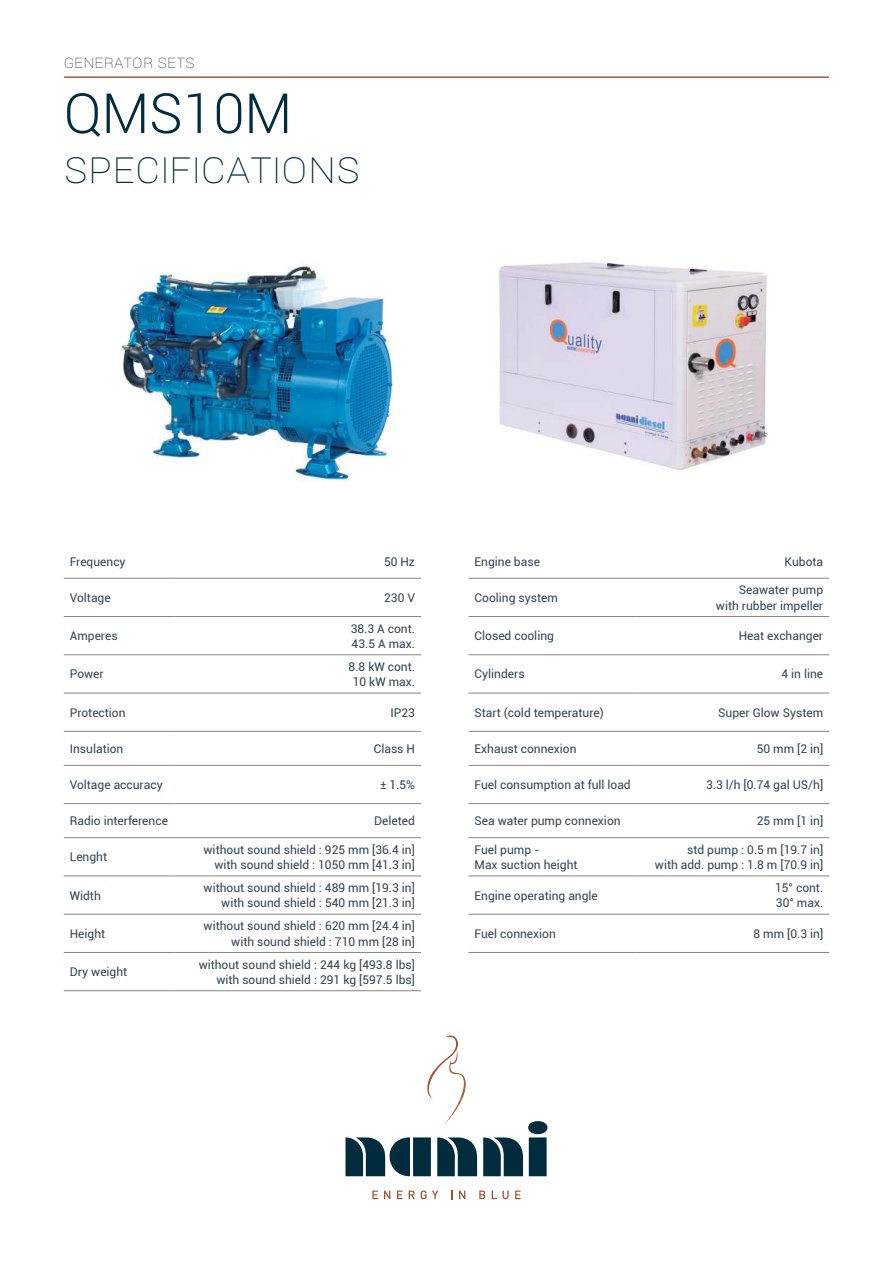
<style>
.page{position:relative;width:893px;height:1263px;background:#fff}
.page>*{position:absolute;margin:0;border:0;box-sizing:border-box;transform-origin:0 0}
.t1{font:300 55.5px "Roboto";color:#002c3d}
.t2{font:100 45px "Roboto";color:#002c3d}
.t3{font:100 18px "Roboto";color:#304554}
.t4{font:12px/15.3px "Roboto";color:#304554;text-align:right}
</style>
<div class="page">
<hr style="left:65px;top:76px;width:763px;height:2px;background:#9b5c41">
<svg style="left:345px;top:1137px;width:86px;height:39px"></svg>
<svg style="left:437px;top:1137px;width:40px;height:39px;background:#254b59"></svg>
<svg style="left:483px;top:1121px;width:65px;height:55px"></svg>
<svg style="left:372px;top:1190px;width:6px;height:9px"></svg>
<svg style="left:384px;top:1190px;width:6px;height:9px"></svg>
<svg style="left:397px;top:1190px;width:5px;height:9px"></svg>
<svg style="left:409px;top:1190px;width:6px;height:9px"></svg>
<svg style="left:421px;top:1190px;width:17px;height:9px"></svg>
<svg style="left:459px;top:1190px;width:6px;height:9px"></svg>
<svg style="left:479px;top:1190px;width:6px;height:9px"></svg>
<svg style="left:492px;top:1190px;width:17px;height:9px"></svg>
<svg style="left:515px;top:1190px;width:6px;height:9px"></svg>
<img style="left:427px;top:1035px;width:39px;height:90px">
<img style="left:499px;top:262px;width:268px;height:208px">
<hr style="left:64px;top:616px;width:110px;height:1px;background:#86858b">
<hr style="left:174px;top:616px;width:247px;height:1px;background:#86858b">
<hr style="left:469px;top:616px;width:168px;height:1px;background:#86858b">
<hr style="left:637px;top:616px;width:192px;height:1px;background:#86858b">
<hr style="left:64px;top:654px;width:110px;height:1px;background:#86858b">
<hr style="left:174px;top:654px;width:247px;height:1px;background:#86858b">
<hr style="left:64px;top:731px;width:110px;height:1px;background:#86858b">
<hr style="left:174px;top:731px;width:247px;height:1px;background:#86858b">
<hr style="left:469px;top:731px;width:168px;height:1px;background:#86858b">
<hr style="left:637px;top:731px;width:192px;height:1px;background:#86858b">
<hr style="left:469px;top:765px;width:168px;height:1px;background:#86858b">
<hr style="left:637px;top:765px;width:192px;height:1px;background:#86858b">
<hr style="left:64px;top:837px;width:110px;height:1px;background:#86858b">
<hr style="left:174px;top:837px;width:247px;height:1px;background:#86858b">
<hr style="left:64px;top:875px;width:110px;height:1px;background:#86858b">
<hr style="left:174px;top:875px;width:247px;height:1px;background:#86858b">
<hr style="left:469px;top:875px;width:168px;height:1px;background:#86858b">
<hr style="left:637px;top:875px;width:192px;height:1px;background:#86858b">
<hr style="left:64px;top:914px;width:110px;height:1px;background:#86858b">
<hr style="left:174px;top:914px;width:247px;height:1px;background:#86858b">
<hr style="left:469px;top:914px;width:168px;height:1px;background:#86858b">
<hr style="left:637px;top:914px;width:192px;height:1px;background:#86858b">
<hr style="left:64px;top:952px;width:110px;height:1px;background:#86858b">
<hr style="left:174px;top:952px;width:247px;height:1px;background:#86858b">
<hr style="left:64px;top:990px;width:110px;height:1px;background:#86858b">
<hr style="left:174px;top:990px;width:247px;height:1px;background:#86858b">
<hr style="left:64px;top:765px;width:110px;height:1px;background:#86858b">
<hr style="left:174px;top:765px;width:247px;height:1px;background:#86858b">
<hr style="left:64px;top:578px;width:110px;height:1px;background:#86858b">
<hr style="left:174px;top:578px;width:247px;height:1px;background:#86858b">
<hr style="left:469px;top:578px;width:168px;height:1px;background:#86858b">
<hr style="left:637px;top:578px;width:192px;height:1px;background:#86858b">
<hr style="left:64px;top:803px;width:110px;height:1px;background:#86858b">
<hr style="left:174px;top:803px;width:247px;height:1px;background:#86858b">
<hr style="left:469px;top:654px;width:168px;height:1px;background:#86858b">
<hr style="left:637px;top:654px;width:192px;height:1px;background:#86858b">
<hr style="left:64px;top:693px;width:110px;height:1px;background:#86858b">
<hr style="left:174px;top:693px;width:247px;height:1px;background:#86858b">
<hr style="left:469px;top:693px;width:168px;height:1px;background:#86858b">
<hr style="left:637px;top:693px;width:192px;height:1px;background:#86858b">
<hr style="left:469px;top:803px;width:168px;height:1px;background:#86858b">
<hr style="left:637px;top:803px;width:192px;height:1px;background:#86858b">
<hr style="left:469px;top:837px;width:168px;height:1px;background:#86858b">
<hr style="left:637px;top:837px;width:192px;height:1px;background:#86858b">
<hr style="left:469px;top:952px;width:168px;height:1px;background:#86858b">
<hr style="left:637px;top:952px;width:192px;height:1px;background:#86858b">
<img style="left:121px;top:262px;width:273px;height:220px">
<h3 class="t3" style="left:64px;top:49px;width:133px">GENERATOR SETS</h3>
<h1 class="t1" style="left:64px;top:81px;width:230px">QMS10M</h1>
<h2 class="t2" style="left:64px;top:135px;width:298px">SpEcificATiONS</h2>
<p class="t4" style="left:70px;top:555px;width:57px">Frequency</p>
<p class="t4" style="left:384px;top:555px;width:32px">50 Hz</p>
<p class="t4" style="left:475px;top:555px;width:67px">Engine base</p>
<p class="t4" style="left:785px;top:555px;width:40px">Kubota</p>
<p class="t4" style="left:70px;top:591px;width:42px">Voltage</p>
<p class="t4" style="left:384px;top:591px;width:32px">230 V</p>
<p class="t4" style="left:475px;top:591px;width:85px">Cooling system</p>
<p class="t4" style="left:716px;top:583px;width:109px">Seawater pump with rubber impeller</p>
<p class="t4" style="left:70px;top:629px;width:49px">Amperes</p>
<p class="t4" style="left:351px;top:621px;width:66px;text-align:left">38.3 A cont.<br>43.5 A max.</p>
<p class="t4" style="left:475px;top:629px;width:81px">Closed cooling</p>
<p class="t4" style="left:739px;top:629px;width:86px">Heat exchanger</p>
<p class="t4" style="left:70px;top:667px;width:35px">Power</p>
<p class="t4" style="left:349px;top:660px;width:68px;text-align:center">8.8 kW cont.<br>10 kW max.</p>
<p class="t4" style="left:475px;top:667px;width:52px">Cylinders</p>
<p class="t4" style="left:781px;top:667px;width:43px">4 in line</p>
<p class="t4" style="left:70px;top:705px;width:57px">Protection</p>
<p class="t4" style="left:390px;top:705px;width:26px">IP23</p>
<p class="t4" style="left:475px;top:705px;width:131px">Start (cold temperature)</p>
<p class="t4" style="left:718px;top:705px;width:106px">Super Glow System</p>
<p class="t4" style="left:70px;top:742px;width:55px">Insulation</p>
<p class="t4" style="left:374px;top:742px;width:43px">Class H</p>
<p class="t4" style="left:475px;top:742px;width:103px">Exhaust connexion</p>
<p class="t4" style="left:757px;top:742px;width:68px">50 mm [2 in]</p>
<p class="t4" style="left:70px;top:778px;width:94px">Voltage accuracy</p>
<p class="t4" style="left:380px;top:778px;width:36px">± 1.5%</p>
<p class="t4" style="left:475px;top:778px;width:158px">Fuel consumption at full load</p>
<p class="t4" style="left:706px;top:778px;width:119px">3.3 l/h [0.74 gal US/h]</p>
<p class="t4" style="left:70px;top:814px;width:100px">Radio interference</p>
<p class="t4" style="left:374px;top:814px;width:42px">Deleted</p>
<p class="t4" style="left:475px;top:814px;width:148px">Sea water pump connexion</p>
<p class="t4" style="left:757px;top:814px;width:68px">25 mm [1 in]</p>
<p class="t4" style="left:70px;top:850px;width:39px">Lenght</p>
<p class="t4" style="left:204px;top:842px;width:213px">without sound shield : 925 mm [36.4 in] with sound shield : 1050 mm [41.3 in]</p>
<p class="t4" style="left:475px;top:842px;width:104px;text-align:left">Fuel pump -<br>Max suction height</p>
<p class="t4" style="left:655px;top:842px;width:170px">std pump : 0.5 m [19.7 in]<br>with add. pump : 1.8 m [70.9 in]</p>
<p class="t4" style="left:70px;top:888px;width:33px">Width</p>
<p class="t4" style="left:204px;top:881px;width:213px">without sound shield : 489 mm [19.3 in] with sound shield : 540 mm [21.3 in]</p>
<p class="t4" style="left:475px;top:888px;width:125px">Engine operating angle</p>
<p class="t4" style="left:775px;top:881px;width:50px;text-align:left">15° cont.<br>30° max.</p>
<p class="t4" style="left:70px;top:927px;width:37px">Height</p>
<p class="t4" style="left:204px;top:919px;width:213px">without sound shield : 620 mm [24.4 in] with sound shield : 710 mm [28 in]</p>
<p class="t4" style="left:475px;top:927px;width:83px">Fuel connexion</p>
<p class="t4" style="left:753px;top:927px;width:71px">8 mm [0.3 in]</p>
<p class="t4" style="left:70px;top:965px;width:59px">Dry weight</p>
<p class="t4" style="left:199px;top:957px;width:218px">without sound shield : 244 kg [493.8 lbs] with sound shield : 291 kg [597.5 lbs]</p>
</div>
